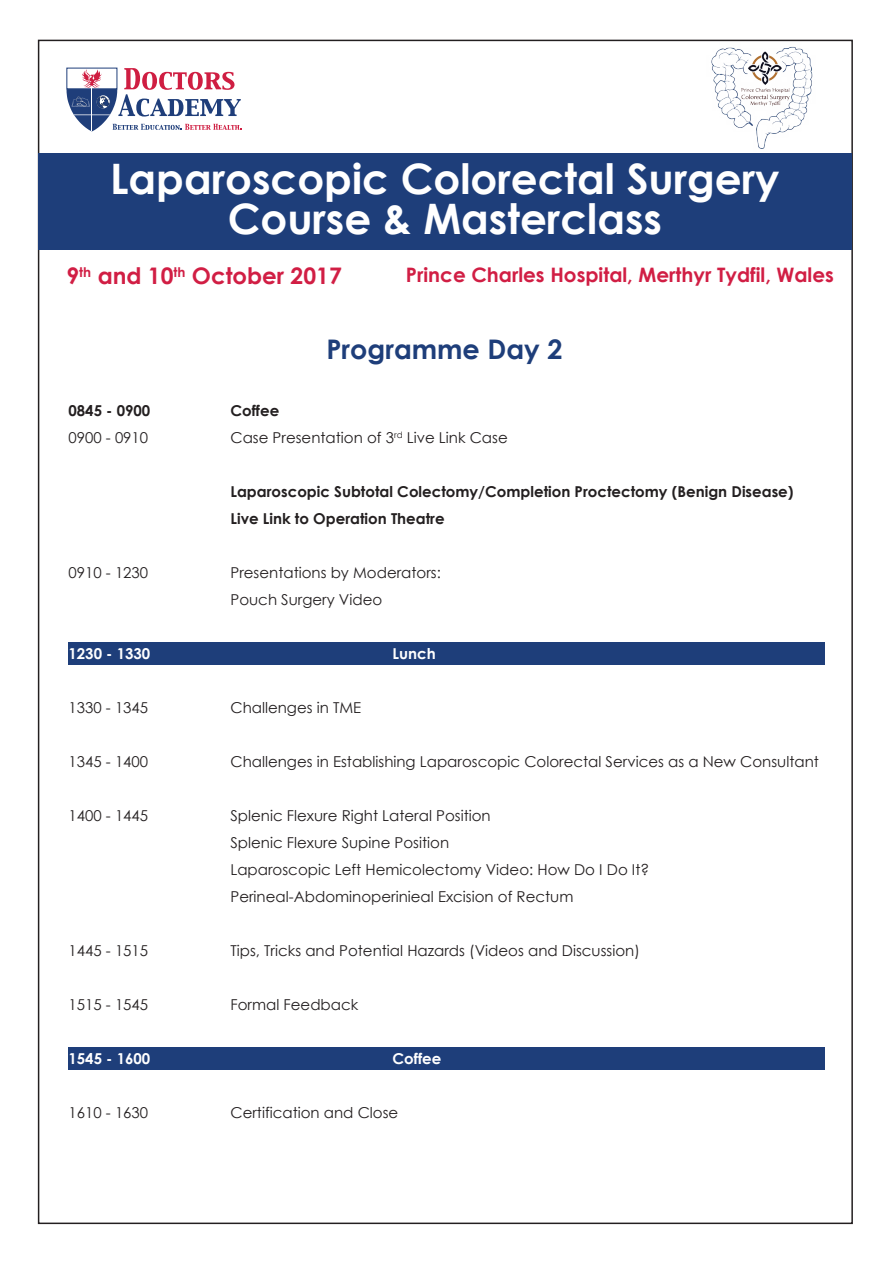
<style>
.page{position:relative;width:893px;height:1263px;background:#fff}
.page>*{position:absolute;margin:0;border:0;box-sizing:border-box;transform-origin:0 0}
.t1{font:700 42px/40.5px "Century Gothic";color:#fff;text-align:center}
.t2{font:700 27px "Century Gothic";color:#1e3e7a}
.t3{font:700 22.8px "Century Gothic";color:#d11e44}
.t4{font:700 19.95px "Century Gothic";color:#d11e44}
.t5{font:15px/27px "Century Gothic";color:#231f20}
.t6{font:700 15px/27px "Century Gothic";color:#231f20}
.t7{font:700 15px "Century Gothic";color:#fff}
</style>
<div class="page">
<svg style="left:67px;top:68px;width:175px;height:63px"></svg>
<div style="left:38px;top:154px;width:814px;height:96px;background:#1e3e7a"></div>
<img style="left:711px;top:46px;width:102px;height:103px">
<div style="left:68px;top:642px;width:756px;height:22px;background:#1e3e7a"></div>
<div style="left:68px;top:1047px;width:756px;height:23px;background:#1e3e7a"></div>
<h1 class="t1" style="left:110px;top:156px;width:671px">Laparoscopic Colorectal Surgery<br>Course &amp; Masterclass</h1>
<h3 class="t3" style="left:67px;top:259px;width:277px">9<sup>th</sup> and 10<sup>th</sup> October 2017</h3>
<h3 class="t4" style="left:406px;top:260px;width:429px">Prince Charles Hospital, Merthyr Tydfil, Wales</h3>
<h2 class="t2" style="left:327px;top:329px;width:237px">Programme Day 2</h2>
<p class="t6" style="left:68px;top:396px;width:83px">0845 - 0900</p>
<p class="t6" style="left:230px;top:396px;width:50px">Coffee</p>
<p class="t5" style="left:68px;top:423px;width:81px">0900 - 0910</p>
<p class="t5" style="left:230px;top:423px;width:279px">Case Presentation of 3<sup>rd</sup> Live Link Case</p>
<p class="t6" style="left:230px;top:477px;width:565px">Laparoscopic Subtotal Colectomy/Completion Proctectomy (Benign Disease)<br>Live Link to Operation Theatre</p>
<p class="t5" style="left:68px;top:558px;width:81px">0910 - 1230</p>
<p class="t5" style="left:230px;top:558px;width:212px">Presentations by Moderators:<br>Pouch Surgery Video</p>
<p class="t7" style="left:68px;top:642px;width:83px">1230 - 1330</p>
<p class="t7" style="left:392px;top:642px;width:45px">Lunch</p>
<p class="t5" style="left:68px;top:693px;width:81px">1330 - 1345</p>
<p class="t5" style="left:230px;top:693px;width:132px">Challenges in TME</p>
<p class="t5" style="left:68px;top:747px;width:81px">1345 - 1400</p>
<p class="t5" style="left:230px;top:747px;width:590px">Challenges in Establishing Laparoscopic Colorectal Services as a New Consultant</p>
<p class="t5" style="left:68px;top:801px;width:81px">1400 - 1445</p>
<p class="t5" style="left:230px;top:801px;width:420px">Splenic Flexure Right Lateral Position<br>Splenic Flexure Supine Position<br>Laparoscopic Left Hemicolectomy Video: How Do I Do It?<br>Perineal-Abdominoperinieal Excision of Rectum</p>
<p class="t5" style="left:68px;top:936px;width:81px">1445 - 1515</p>
<p class="t5" style="left:230px;top:936px;width:411px">Tips, Tricks and Potential Hazards (Videos and Discussion)</p>
<p class="t5" style="left:68px;top:990px;width:81px">1515 - 1545</p>
<p class="t5" style="left:230px;top:990px;width:129px">Formal Feedback</p>
<p class="t7" style="left:68px;top:1047px;width:83px">1545 - 1600</p>
<p class="t7" style="left:392px;top:1047px;width:50px">Coffee</p>
<p class="t5" style="left:68px;top:1098px;width:81px">1610 - 1630</p>
<p class="t5" style="left:230px;top:1098px;width:169px">Certification and Close</p>
</div>
